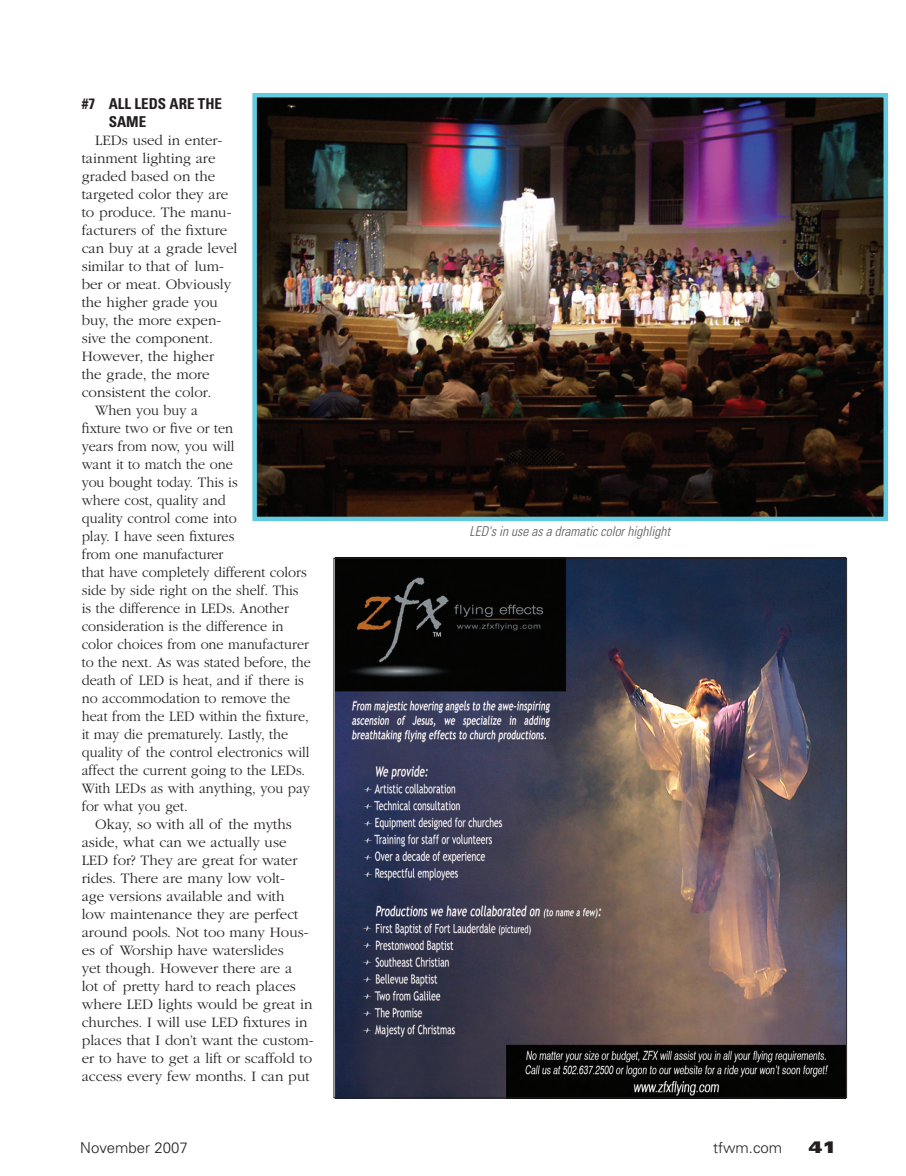
<style>
.page{position:relative;width:906px;height:1176px;background:#fff}
.page>*{position:absolute;margin:0;border:0;box-sizing:border-box;transform-origin:0 0}
.t1{font:900 expanded 16.5px "Univers";color:#231f20}
.t2{font:300 15px "Garamond";color:#231f20}
.t3{font:300 15px "Garamond";color:#231f20;scale:.95 1}
.t4{font:300 15px "Univers";color:#231f20}
.t5{font:700 condensed 15px/18px "Univers";color:#231f20}
.t6{font:italic 300 condensed 13.5px "Univers";color:#57585a}
</style>
<div class="page">
<img style="left:336px;top:560px;width:509px;height:536px">
<img style="left:363px;top:786px;width:10px;height:91px">
<img style="left:362px;top:925px;width:10px;height:108px">
<img style="left:257px;top:98px;width:626px;height:418px">
<div style="left:252px;top:93px;width:636px;height:428px;border:4px solid #63cbdf"></div>
<p class="t5" style="left:109px;top:94px;width:113px;text-indent:-27px">#7 ALL LEDS ARE THE<br>SAME</p>
<p class="t2" style="left:95px;top:132px;width:128px">LEDs used in enter-</p>
<p class="t2" style="left:82px;top:150px;width:135px">tainment lighting are</p>
<p class="t2" style="left:82px;top:168px;width:135px">graded based on the</p>
<p class="t2" style="left:82px;top:186px;width:148px">targeted color they are</p>
<p class="t2" style="left:82px;top:204px;width:151px">to produce. The manu-</p>
<p class="t2" style="left:82px;top:222px;width:147px">facturers of the fixture</p>
<p class="t2" style="left:82px;top:240px;width:157px">can buy at a grade level</p>
<p class="t2" style="left:82px;top:258px;width:144px">similar to that of lum-</p>
<p class="t2" style="left:82px;top:276px;width:151px">ber or meat. Obviously</p>
<p class="t2" style="left:82px;top:294px;width:138px">the higher grade you</p>
<p class="t2" style="left:82px;top:312px;width:141px">buy, the more expen-</p>
<p class="t2" style="left:82px;top:330px;width:133px">sive the component.</p>
<p class="t2" style="left:82px;top:348px;width:134px">However, the higher</p>
<p class="t2" style="left:82px;top:366px;width:129px">the grade, the more</p>
<p class="t2" style="left:82px;top:384px;width:131px">consistent the color.</p>
<p class="t3" style="left:95px;top:402px;width:110px">When you buy a</p>
<p class="t3" style="left:82px;top:420px;width:161px">fixture two or five or ten</p>
<p class="t3" style="left:82px;top:438px;width:162px">years from now, you will</p>
<p class="t3" style="left:82px;top:456px;width:161px">want it to match the one</p>
<p class="t3" style="left:82px;top:474px;width:166px">you bought today. This is</p>
<p class="t3" style="left:82px;top:492px;width:153px">where cost, quality and</p>
<p class="t3" style="left:82px;top:510px;width:165px">quality control come into</p>
<p class="t3" style="left:82px;top:528px;width:162px">play. I have seen fixtures</p>
<p class="t3" style="left:82px;top:546px;width:151px">from one manufacturer</p>
<p class="t3" style="left:82px;top:564px;width:238px">that have completely different colors</p>
<p class="t3" style="left:82px;top:582px;width:230px">side by side right on the shelf. This</p>
<p class="t3" style="left:82px;top:600px;width:220px">is the difference in LEDs. Another</p>
<p class="t3" style="left:82px;top:618px;width:214px">consideration is the difference in</p>
<p class="t3" style="left:82px;top:636px;width:241px">color choices from one manufacturer</p>
<p class="t3" style="left:82px;top:654px;width:243px">to the next. As was stated before, the</p>
<p class="t3" style="left:82px;top:672px;width:235px">death of LED is heat, and if there is</p>
<p class="t3" style="left:82px;top:690px;width:221px">no accommodation to remove the</p>
<p class="t3" style="left:82px;top:708px;width:240px">heat from the LED within the fixture,</p>
<p class="t3" style="left:82px;top:726px;width:219px">it may die prematurely. Lastly, the</p>
<p class="t3" style="left:82px;top:744px;width:241px">quality of the control electronics will</p>
<p class="t3" style="left:82px;top:762px;width:237px">affect the current going to the LEDs.</p>
<p class="t3" style="left:82px;top:780px;width:242px">With LEDs as with anything, you pay</p>
<p class="t3" style="left:82px;top:798px;width:113px">for what you get.</p>
<p class="t2" style="left:95px;top:816px;width:198px">Okay, so with all of the myths</p>
<p class="t2" style="left:82px;top:834px;width:206px">aside, what can we actually use</p>
<p class="t2" style="left:82px;top:852px;width:217px">LED for? They are great for water</p>
<p class="t2" style="left:82px;top:870px;width:205px">rides. There are many low volt-</p>
<p class="t2" style="left:82px;top:888px;width:204px">age versions available and with</p>
<p class="t2" style="left:82px;top:906px;width:218px">low maintenance they are perfect</p>
<p class="t2" style="left:82px;top:924px;width:228px">around pools. Not too many Hous-</p>
<p class="t2" style="left:82px;top:942px;width:203px">es of Worship have waterslides</p>
<p class="t2" style="left:82px;top:960px;width:212px">yet though. However there are a</p>
<p class="t2" style="left:82px;top:978px;width:216px">lot of pretty hard to reach places</p>
<p class="t2" style="left:82px;top:996px;width:232px">where LED lights would be great in</p>
<p class="t2" style="left:82px;top:1014px;width:227px">churches. I will use LED fixtures in</p>
<p class="t2" style="left:82px;top:1032px;width:233px">places that I don’t want the custom-</p>
<p class="t2" style="left:82px;top:1050px;width:232px">er to have to get a lift or scaffold to</p>
<p class="t2" style="left:82px;top:1068px;width:229px">access every few months. I can put</p>
<p class="t6" style="left:470px;top:524px;width:202px">LED's in use as a dramatic color highlight</p>
<p class="t4" style="left:80px;top:1138px;width:109px">November 2007</p>
<p class="t4" style="left:713px;top:1138px;width:71px">tfwm.com</p>
<p class="t1" style="left:809px;top:1137px;width:29px">41</p>
</div>
